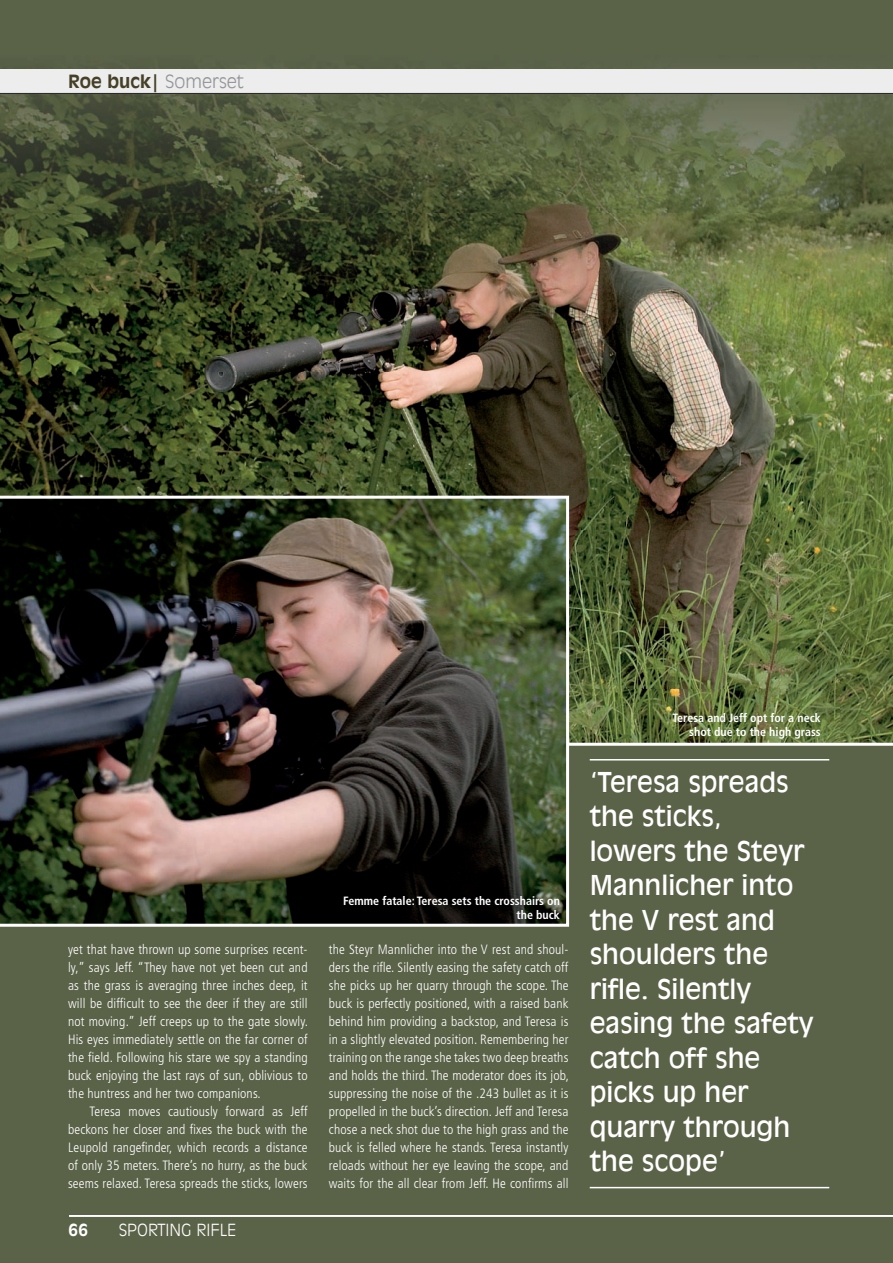
<style>
.page{position:relative;width:893px;height:1263px;background:#5a6248}
.page>*{position:absolute;margin:0;border:0;box-sizing:border-box;transform-origin:0 0}
.t1{font:27px/34.5px "Incised 901 BT";color:#fff}
.t2{font:700 18px "Incised 901 BT";color:#464027}
.t3{font:300 16.5px "Incised 901 BT";color:#fff}
.t4{font:700 16.5px "Incised 901 BT";color:#fff}
.t5{font:300 condensed 13.5px/18px "Frutiger";letter-spacing:.01em;color:#fff;text-align:justify}
.t6{font:700 condensed 12px/14.4px "Frutiger";color:#fff;text-align:right}
.s1{font-weight:300;color:#939598}
</style>
<div class="page">
<img style="left:0;top:94px;width:893px;height:649px">
<div style="left:0;top:69px;width:893px;height:24px;background:#ededee"></div>
<hr style="left:0;top:93px;width:893px;height:1px;background:#231f20">
<hr style="left:69px;top:1215px;width:824px;height:1px;background:#fff">
<hr style="left:0;top:743px;width:893px;height:3px;background:#fff">
<img style="left:0;top:496px;width:569px;height:431px">
<hr style="left:590px;top:759px;width:239px;height:1px;background:#fff">
<hr style="left:590px;top:1187px;width:239px;height:1px;background:#fff">
<h2 class="t2" style="left:68px;top:71px;width:177px">Roe buck| <span class="s1">Somerset</span></h2>
<p class="t5" style="left:68px;top:940px;width:242px">yet that have thrown up some surprises recent&shy;ly,” says Jeff. “They have not yet been cut and as the grass is averaging three inches deep, it will be difficult to see the deer if they are still not moving.” Jeff creeps up to the gate slowly.<br>His eyes immediately settle on the far corner of the field. Following his stare we spy a standing buck enjoying the last rays of sun, oblivious to the huntress and her two companions.</p>
<p class="t5" style="left:68px;top:1102px;width:241px;text-indent:21px">Teresa moves cautiously forward as Jeff beckons her closer and fixes the buck with the Leupold rangefinder, which records a distance of only 35 meters. There’s no hurry, as the buck seems relaxed. Teresa spreads the sticks, lowers</p>
<p class="t4" style="left:68px;top:1219px;width:22px">66</p>
<p class="t3" style="left:119px;top:1219px;width:119px">SPORTING RIFLE</p>
<p class="t6" style="left:343px;top:893px;width:218px">Femme fatale: Teresa sets the crosshairs on the buck</p>
<p class="t5" style="left:329px;top:940px;width:242px">the Steyr Mannlicher into the V rest and shoul&shy;ders the rifle. Silently easing the safety catch off she picks up her quarry through the scope. The buck is perfectly positioned, with a raised bank behind him providing a backstop, and Teresa is in a slightly elevated position. Remembering her training on the range she takes two deep breaths and holds the third. The moderator does its job, suppressing the noise of the .243 bullet as it is propelled in the buck’s direction. Jeff and Teresa chose a neck shot due to the high grass and the buck is felled where he stands. Teresa instantly reloads without her eye leaving the scope, and waits for the all clear from Jeff. He confirms all</p>
<p class="t6" style="left:672px;top:710px;width:150px">Teresa and Jeff opt for a neck shot due to the high grass</p>
<h1 class="t1" style="left:590px;top:765px;width:226px">‘Teresa spreads the sticks, lowers the Steyr<br>Mannlicher into the V rest and shoulders the rifle. Silently easing the safety catch off she picks up her quarry through the scope’</h1>
</div>
